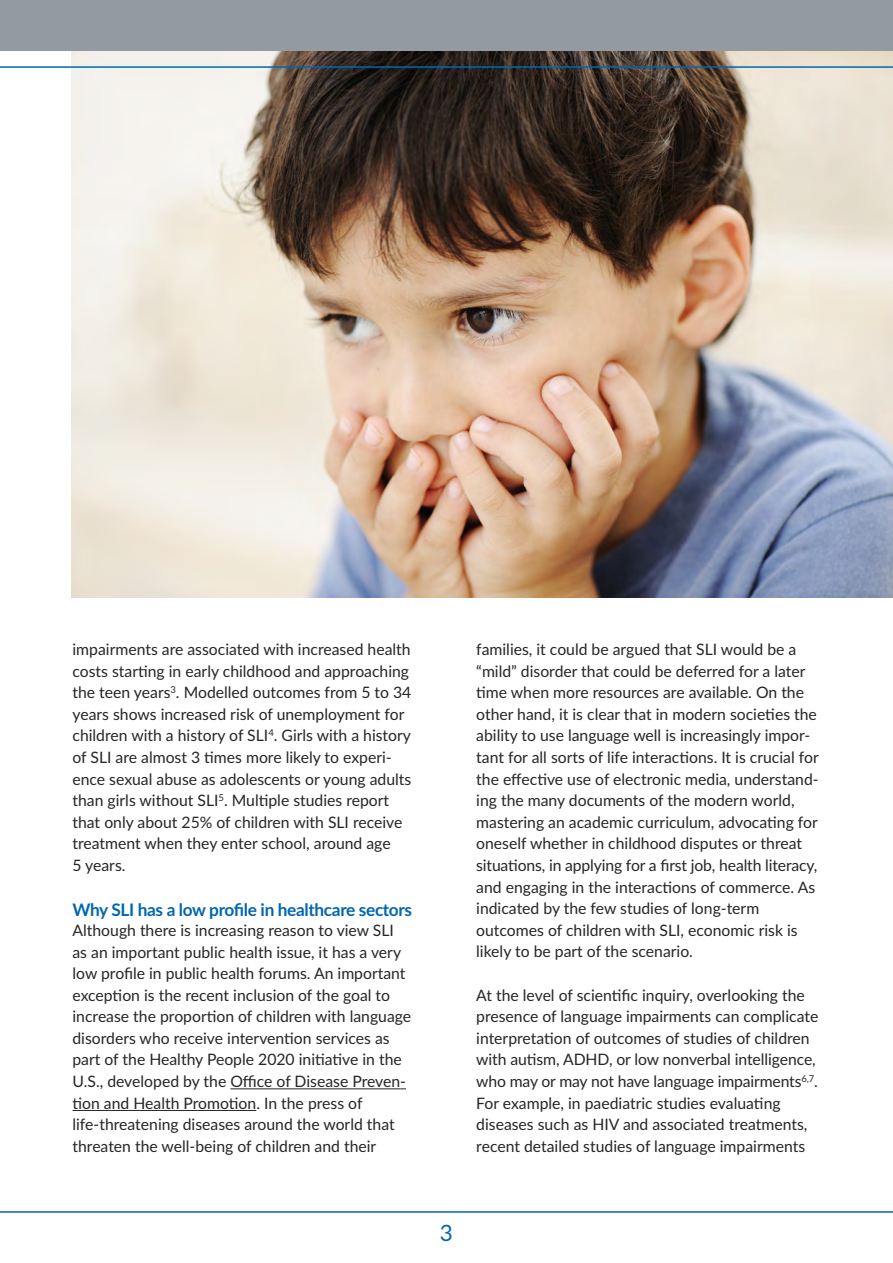
<style>
.page{position:relative;width:893px;height:1263px;background:#fff}
.page>*{position:absolute;margin:0;border:0;box-sizing:border-box;transform-origin:0 0}
.t1{font:22.5px "Lato";color:#0067b1}
.t2{font:700 17.25px "Lato";letter-spacing:-.02em;color:#0067b1}
.t3{font:15.75px/21.6px "Lato";color:#272526}
</style>
<div class="page">
<hr style="left:230px;top:1088px;width:170px;height:1px;background:#272526">
<hr style="left:72px;top:1110px;width:184px;height:1px;background:#272526">
<img style="left:71px;top:51px;width:822px;height:546px">
<div style="left:0;top:0;width:893px;height:51px;background:#939ba1"></div>
<hr style="left:0;top:66px;width:893px;height:2px;background:#0067b1">
<hr style="left:0;top:1211px;width:893px;height:2px;background:#0067b1">
<p class="t3" style="left:72px;top:639px;width:340px">impairments are associated with increased health costs starting in early childhood and approaching the teen years<sup>3</sup>. Modelled outcomes from 5 to 34 years shows increased risk of unemployment for children with a history of SLI<sup>4</sup>. Girls with a history of SLI are almost 3 times more likely to experi&shy;ence sexual abuse as adolescents or young adults than girls without SLI<sup>5</sup>. Multiple studies report that only about 25% of children with SLI receive treatment when they enter school, around age<br>5 years.</p>
<p class="t2" style="left:72px;top:899px;width:341px">Why SLI has a low profile in healthcare sectors</p>
<p class="t3" style="left:72px;top:920px;width:340px">Although there is increasing reason to view SLI as an important public health issue, it has a very low profile in public health forums. An important exception is the recent inclusion of the goal to increase the proportion of children with language disorders who receive intervention services as part of the Healthy People 2020 initiative in the U.S., developed by the Office of Disease Preven&shy;tion and Health Promotion. In the press of life-threatening diseases around the world that threaten the well-being of children and their</p>
<p class="t3" style="left:476px;top:639px;width:344px">families, it could be argued that SLI would be a “mild” disorder that could be deferred for a later time when more resources are available. On the other hand, it is clear that in modern societies the ability to use language well is increasingly impor&shy;tant for all sorts of life interactions. It is crucial for the effective use of electronic media, understand&shy;ing the many documents of the modern world, mastering an academic curriculum, advocating for oneself whether in childhood disputes or threat situations, in applying for a first job, health literacy, and engaging in the interactions of commerce. As indicated by the few studies of long-term outcomes of children with SLI, economic risk is likely to be part of the scenario.</p>
<p class="t3" style="left:476px;top:984px;width:344px">At the level of scientific inquiry, overlooking the presence of language impairments can complicate interpretation of outcomes of studies of children with autism, ADHD, or low nonverbal intelligence, who may or may not have language impairments<sup>6,7</sup>.<br>For example, in paediatric studies evaluating diseases such as HIV and associated treatments, recent detailed studies of language impairments</p>
<h1 class="t1" style="left:440px;top:1220px;width:15px">3</h1>
</div>
